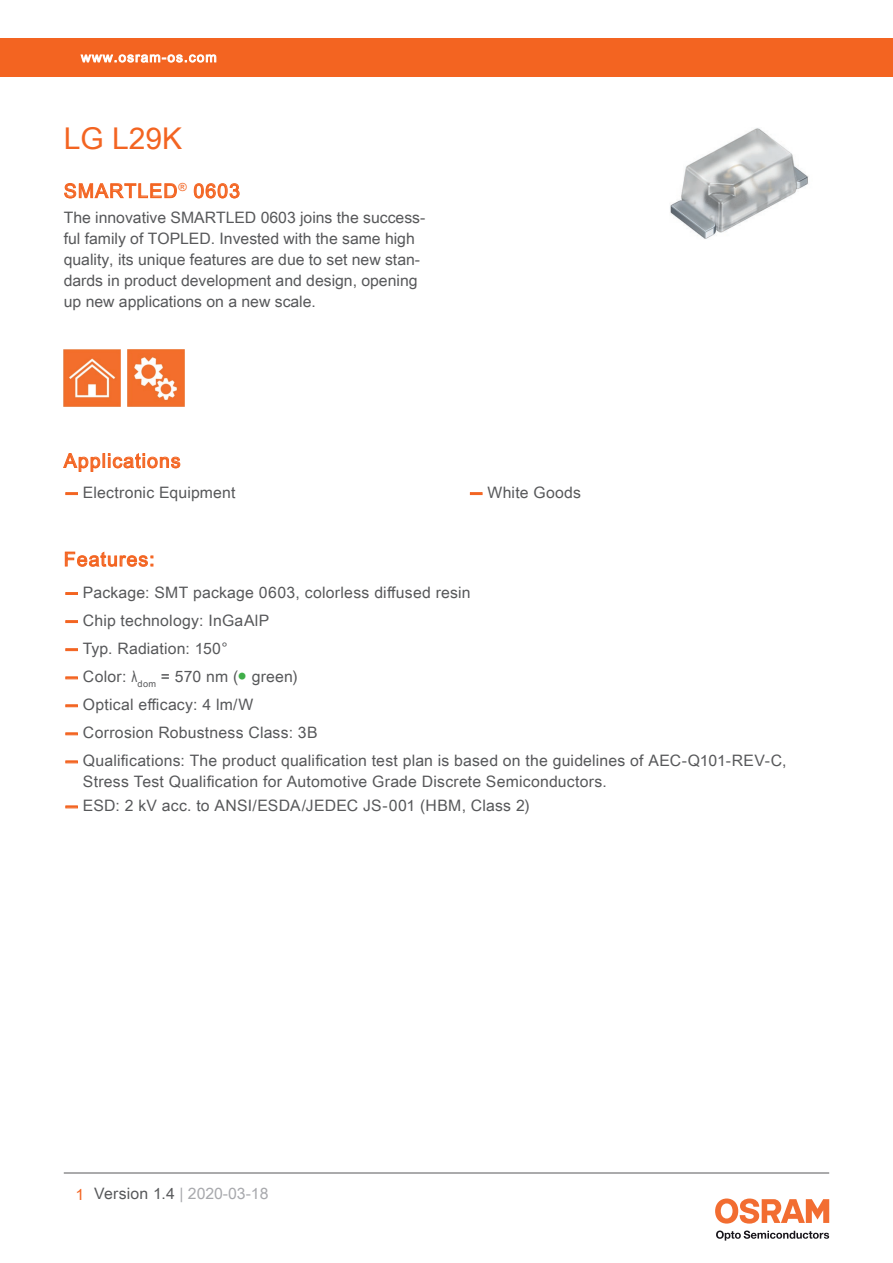
<style>
.page{position:relative;width:893px;height:1263px;background:#fff}
.page>*{position:absolute;margin:0;border:0;box-sizing:border-box;transform-origin:0 0}
.t1{font:30px "Arial Unicode MS";color:#f36421}
.t2{font:19.5px "Arial Unicode MS";letter-spacing:.055em;color:#f36421}
.t3{font:15.75px/21px "Arial Unicode MS";letter-spacing:.01em;color:#57585a}
.t4{font:15.75px "Arial Unicode MS";color:#a8a9ad}
.t5{font:13.5px "Arial Unicode MS";letter-spacing:.085em;color:#fff}
.s1{font-family:"Helvetica Neue LT Pro";font-weight:700;color:#f36421}
.s2{font-family:"Arial"}
.s3{color:#40ae49}
.s4{color:#f36421}
.s5{color:#57585a}
</style>
<div class="page">
<hr style="left:64px;top:1173px;width:765px;height:1px;background:#57585a">
<svg style="left:716px;top:1230px;width:113px;height:10px"></svg>
<svg style="left:715px;top:1198px;width:114px;height:25px"></svg>
<div style="left:0;top:38px;width:893px;height:39px;background:#f36421"></div>
<svg style="left:80px;top:54px;width:137px;height:9px"></svg>
<svg style="left:63px;top:453px;width:118px;height:19px"></svg>
<img style="left:670px;top:128px;width:139px;height:111px">
<svg style="left:64px;top:183px;width:113px;height:16px"></svg>
<svg style="left:193px;top:183px;width:47px;height:16px"></svg>
<img style="left:64px;top:350px;width:57px;height:57px">
<img style="left:128px;top:350px;width:57px;height:57px">
<svg style="left:66px;top:493px;width:11px;height:2px"></svg>
<svg style="left:470px;top:493px;width:12px;height:2px"></svg>
<svg style="left:65px;top:551px;width:88px;height:16px"></svg>
<svg style="left:66px;top:592px;width:11px;height:2px"></svg>
<svg style="left:66px;top:649px;width:11px;height:2px"></svg>
<svg style="left:66px;top:677px;width:11px;height:2px"></svg>
<svg style="left:66px;top:705px;width:11px;height:2px"></svg>
<svg style="left:66px;top:733px;width:11px;height:2px"></svg>
<svg style="left:66px;top:761px;width:11px;height:2px"></svg>
<svg style="left:66px;top:806px;width:11px;height:2px"></svg>
<p class="t5" style="left:81px;top:47px;width:137px">www.osram-os.com</p>
<h1 class="t1" style="left:64px;top:117px;width:120px">LG L29K</h1>
<p class="t2" style="left:64px;top:177px;width:178px">SMARTLED<sup>®</sup> 0603</p>
<p class="t3" style="left:64px;top:207px;width:363px">The innovative SMARTLED 0603 joins the success&shy;ful family of TOPLED. Invested with the same high quality, its unique features are due to set new stan&shy;dards in product development and design, opening up new applications on a new scale.</p>
<p class="t2" style="left:64px;top:446px;width:118px">Applications</p>
<p class="t3" style="left:64px;top:481px;width:173px"><span class="s1">—</span> Electronic Equipment</p>
<p class="t3" style="left:468px;top:481px;width:114px"><span class="s1">—</span> White Goods</p>
<p class="t2" style="left:64px;top:545px;width:92px">Features:</p>
<p class="t3" style="left:64px;top:581px;width:408px"><span class="s1">—</span> Package: SMT package 0603, colorless diffused resin</p>
<p class="t3" style="left:64px;top:609px;width:207px"><span class="s1">—</span> Chip technology: InGaAlP</p>
<p class="t3" style="left:64px;top:637px;width:165px"><span class="s1">—</span> Typ. Radiation: 150°</p>
<p class="t3" style="left:64px;top:666px;width:235px"><span class="s1">—</span> Color: <span class="s2">λ</span><sub>dom</sub> = 570 nm (<span class="s3">●</span> green)</p>
<p class="t3" style="left:64px;top:694px;width:191px"><span class="s1">—</span> Optical efficacy: 4 lm/W</p>
<p class="t3" style="left:64px;top:722px;width:255px"><span class="s1">—</span> Corrosion Robustness Class: 3B</p>
<p class="t3" style="left:83px;top:750px;width:705px;text-indent:-19px"><span class="s1">—</span> Qualifications: The product qualification test plan is based on the guidelines of AEC-Q101-REV-C,<br>Stress Test Qualification for Automotive Grade Discrete Semiconductors.</p>
<p class="t3" style="left:64px;top:795px;width:468px"><span class="s1">—</span> ESD: 2 kV acc. to ANSI/ESDA/JEDEC JS-001 (HBM, Class 2)</p>
<p class="t4" style="left:76px;top:1182px;width:194px"><span class="s4">1</span> <span class="s5">Version 1.4</span> | 2020-03-18</p>
</div>
